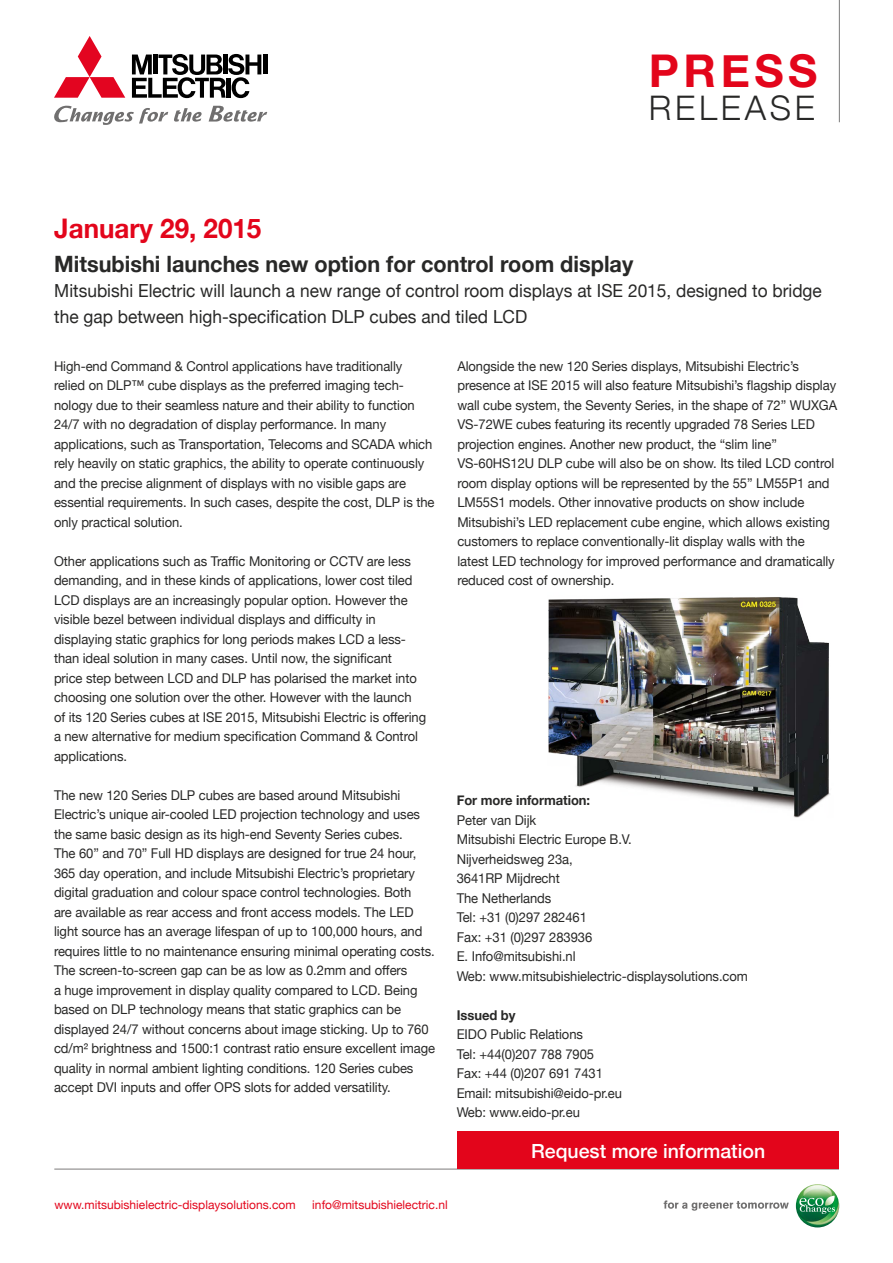
<style>
.page{position:relative;width:893px;height:1263px;background:#fff}
.page>*{position:absolute;margin:0;border:0;box-sizing:border-box;transform-origin:0 0}
.t1{font:700 45.15px "Helvetica Neue";letter-spacing:.1em;color:#e3051b}
.t2{font:300 33.9px "Helvetica Neue";letter-spacing:.11em;color:#282827}
.t3{font:700 27px "Helvetica Neue";color:#e3051b;scale:.96 1}
.t4{font:700 22.5px "Helvetica Neue";color:#282827;scale:.96 1}
.t5{font:500 19.5px "Helvetica Neue";color:#fff}
.t6{font:18px/25.5px "Helvetica Neue";color:#282827;scale:.96 1}
.t7{font:13.5px/19.5px "Helvetica Neue";letter-spacing:-.005em;color:#282827;scale:.96 1}
.t8{font:700 13.5px "Helvetica Neue";letter-spacing:-.005em;color:#282827;scale:.96 1}
.t9{font:12px "Helvetica Neue";color:#e3051b}
</style>
<div class="page">
<hr style="left:839px;top:0;width:1px;height:122px;background:#7c7b7b">
<svg style="left:209px;top:106px;width:58px;height:16px"></svg>
<svg style="left:54px;top:106px;width:114px;height:19px"></svg>
<svg style="left:174px;top:108px;width:28px;height:14px"></svg>
<svg style="left:54px;top:36px;width:71px;height:62px"></svg>
<hr style="left:263px;top:55px;width:4px;height:19px;background:#000">
<svg style="left:132px;top:54px;width:129px;height:44px"></svg>
<hr style="left:54px;top:1169px;width:785px;height:1px;background:#7c7b7b">
<svg style="left:664px;top:1200px;width:125px;height:11px"></svg>
<img style="left:796px;top:1184px;width:43px;height:43px;border-radius:22px">
<svg style="left:799px;top:1195px;width:36px;height:19px"></svg>
<div style="left:457px;top:1131px;width:382px;height:38px;background:#e3051b"></div>
<img style="left:548px;top:597px;width:282px;height:221px">
<h1 class="t1" style="left:649px;top:35px;width:170px">PRESS</h1>
<h2 class="t2" style="left:649px;top:81px;width:167px">RELEASE</h2>
<h3 class="t3" style="left:54px;top:207px;width:217px">January 29, 2015</h3>
<h3 class="t4" style="left:54px;top:246px;width:605px">Mitsubishi launches new option for control room display</h3>
<h3 class="t6" style="left:54px;top:279px;width:801px">Mitsubishi Electric will launch a new range of control room displays at ISE 2015, designed to bridge the gap between high-specification DLP cubes and tiled LCD</h3>
<p class="t7" style="left:54px;top:357px;width:398px">High-end Command &amp; Control applications have traditionally relied on DLP™ cube displays as the preferred imaging tech&shy;nology due to their seamless nature and their ability to function 24/7 with no degradation of display performance. In many applications, such as Transportation, Telecoms and SCADA which rely heavily on static graphics, the ability to operate continuously and the precise alignment of displays with no visible gaps are essential requirements. In such cases, despite the cost, DLP is the only practical solution.</p>
<p class="t7" style="left:54px;top:552px;width:389px">Other applications such as Traffic Monitoring or CCTV are less demanding, and in these kinds of applications, lower cost tiled LCD displays are an increasingly popular option. However the visible bezel between individual displays and difficulty in displaying static graphics for long periods makes LCD a less&shy;than ideal solution in many cases. Until now, the significant<br>price step between LCD and DLP has polarised the market into choosing one solution over the other. However with the launch of its 120 Series cubes at ISE 2015, Mitsubishi Electric is offering a new alternative for medium specification Command &amp; Control applications.</p>
<p class="t7" style="left:54px;top:786px;width:399px">The new 120 Series DLP cubes are based around Mitsubishi Electric’s unique air-cooled LED projection technology and uses the same basic design as its high-end Seventy Series cubes.<br>The 60” and 70” Full HD displays are designed for true 24 hour, 365 day operation, and include Mitsubishi Electric’s proprietary digital graduation and colour space control technologies. Both<br>are available as rear access and front access models. The LED light source has an average lifespan of up to 100,000 hours, and requires little to no maintenance ensuring minimal operating costs.<br>The screen-to-screen gap can be as low as 0.2mm and offers<br>a huge improvement in display quality compared to LCD. Being based on DLP technology means that static graphics can be displayed 24/7 without concerns about image sticking. Up to 760 cd/m² brightness and 1500:1 contrast ratio ensure excellent image quality in normal ambient lighting conditions. 120 Series cubes accept DVI inputs and offer OPS slots for added versatility.</p>
<p class="t7" style="left:457px;top:357px;width:397px">Alongside the new 120 Series displays, Mitsubishi Electric’s presence at ISE 2015 will also feature Mitsubishi’s flagship display wall cube system, the Seventy Series, in the shape of 72” WUXGA VS-72WE cubes featuring its recently upgraded 78 Series LED projection engines. Another new product, the “slim line” VS-60HS12U DLP cube will also be on show. Its tiled LCD control room display options will be represented by the 55” LM55P1 and LM55S1 models. Other innovative products on show include Mitsubishi’s LED replacement cube engine, which allows existing customers to replace conventionally-lit display walls with the latest LED technology for improved performance and dramatically reduced cost of ownership.</p>
<p class="t8" style="left:457px;top:790px;width:140px">For more information:</p>
<p class="t7" style="left:457px;top:811px;width:305px">Peter van Dijk<br>Mitsubishi Electric Europe B.V.<br>Nijverheidsweg 23a,<br>3641RP Mijdrecht<br>The Netherlands<br>Tel: +31 (0)297 282461<br>Fax: +31 (0)297 283936<br>E. Info@mitsubishi.nl<br>Web: www.mitsubishielectric-displaysolutions.com</p>
<p class="t8" style="left:457px;top:1004px;width:63px">Issued by</p>
<p class="t7" style="left:457px;top:1025px;width:174px">EIDO Public Relations<br>Tel: +44(0)207 788 7905<br>Fax: +44 (0)207 691 7431<br>Email: mitsubishi@eido-pr.eu<br>Web: www.eido-pr.eu</p>
<h3 class="t5" style="left:531px;top:1135px;width:236px">Request more information</h3>
<p class="t9" style="left:55px;top:1196px;width:243px">www.mitsubishielectric-displaysolutions.com</p>
<p class="t9" style="left:312px;top:1196px;width:137px">info@mitsubishielectric.nl</p>
</div>
